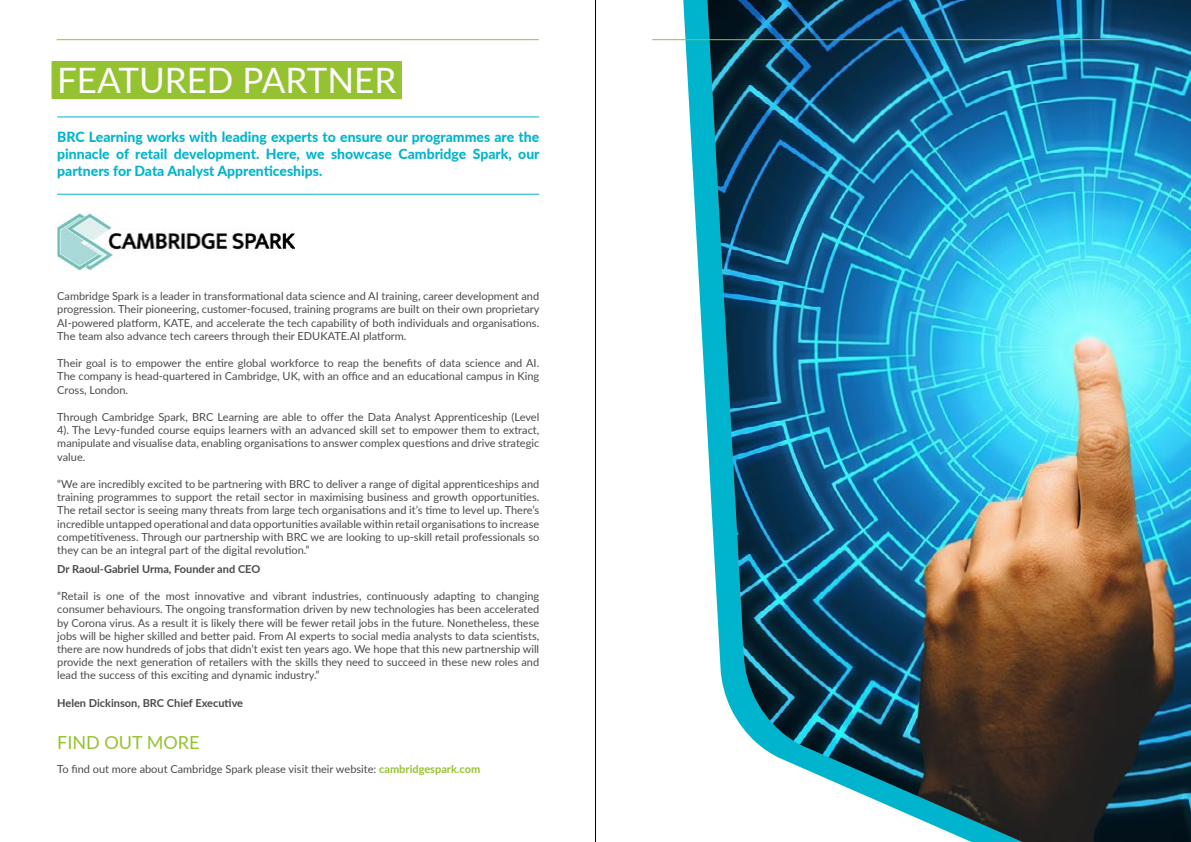
<style>
.page{position:relative;width:1191px;height:842px;background:#fff}
.page>*{position:absolute;margin:0;border:0;box-sizing:border-box;transform-origin:0 0}
.t1{font:35px "Lato";color:#fff}
.t2{font:18px "Lato";color:#95c230}
.t3{font:800 14px/16.8px "Lato";color:#00b4cd;text-align:justify}
.t4{font:11px/13.2px "Lato";color:#4a4a49;text-align:justify}
.t5{font:700 11px "Lato";color:#4a4a49}
.s1{font-weight:700;color:#95c230}
</style>
<div class="page">
<hr style="left:595px;top:0;width:1px;height:842px;background:#000">
<div style="left:52px;top:61px;width:350px;height:38px;background:#95c230"></div>
<hr style="left:57px;top:116px;width:482px;height:1px;background:#00b4cd">
<hr style="left:57px;top:194px;width:482px;height:1px;background:#00b4cd">
<img style="left:57px;top:213px;width:238px;height:57px">
<svg style="left:681px;top:0;width:23px;height:371px"></svg>
<img style="left:707px;top:0;width:484px;height:842px">
<hr style="left:57px;top:39px;width:482px;height:1px;background:#95c230">
<hr style="left:652px;top:39px;width:482px;height:1px;background:#95c230">
<h1 class="t1" style="left:57px;top:56px;width:340px">FEATURED PARTNER</h1>
<p class="t3" style="left:57px;top:128px;width:484px">BRC Learning works with leading experts to ensure our programmes are the pinnacle of retail development. Here, we showcase Cambridge Spark, our partners for Data Analyst Apprenticeships.</p>
<p class="t4" style="left:57px;top:289px;width:484px">Cambridge Spark is a leader in transformational data science and AI training, career development and progression. Their pioneering, customer-focused, training programs are built on their own proprietary AI-powered platform, KATE, and accelerate the tech capability of both individuals and organisations.<br>The team also advance tech careers through their EDUKATE.AI platform.</p>
<p class="t4" style="left:57px;top:356px;width:483px">Their goal is to empower the entire global workforce to reap the benefits of data science and AI.<br>The company is head-quartered in Cambridge, UK, with an office and an educational campus in King Cross, London.</p>
<p class="t4" style="left:57px;top:410px;width:483px">Through Cambridge Spark, BRC Learning are able to offer the Data Analyst Apprenticeship (Level 4). The Levy-funded course equips learners with an advanced skill set to empower them to extract, manipulate and visualise data, enabling organisations to answer complex questions and drive strategic value.</p>
<p class="t4" style="left:57px;top:477px;width:483px">“We are incredibly excited to be partnering with BRC to deliver a range of digital apprenticeships and training programmes to support the retail sector in maximising business and growth opportunities.<br>The retail sector is seeing many threats from large tech organisations and it’s time to level up. There’s incredible untapped operational and data opportunities availablewithin retail organisations to increase competitiveness. Through our partnership with BRC we are looking to up-skill retail professionals so they can be an integral part of the digital revolution.”</p>
<p class="t5" style="left:57px;top:561px;width:204px">Dr Raoul-Gabriel Urma, Founder and CEO</p>
<p class="t4" style="left:57px;top:589px;width:483px">“Retail is one of the most innovative and vibrant industries, continuously adapting to changing consumer behaviours. The ongoing transformation driven by new technologies has been accelerated by Corona virus. As a result it is likely there will be fewer retail jobs in the future. Nonetheless, these jobs will be higher skilled and better paid. From AI experts to social media analysts to data scientists, there are now hundreds of jobs that didn’t exist ten years ago. We hope that this new partnership will provide the next generation of retailers with the skills they need to succeed in these new roles and lead the success of this exciting and dynamic industry.”</p>
<p class="t5" style="left:57px;top:695px;width:187px">Helen Dickinson, BRC Chief Executive</p>
<h2 class="t2" style="left:57px;top:729px;width:144px">FIND OUT MORE</h2>
<p class="t4" style="left:57px;top:762px;width:424px">To find out more about Cambridge Spark please visit their website: <span class="s1">cambridgespark.com</span></p>
</div>
